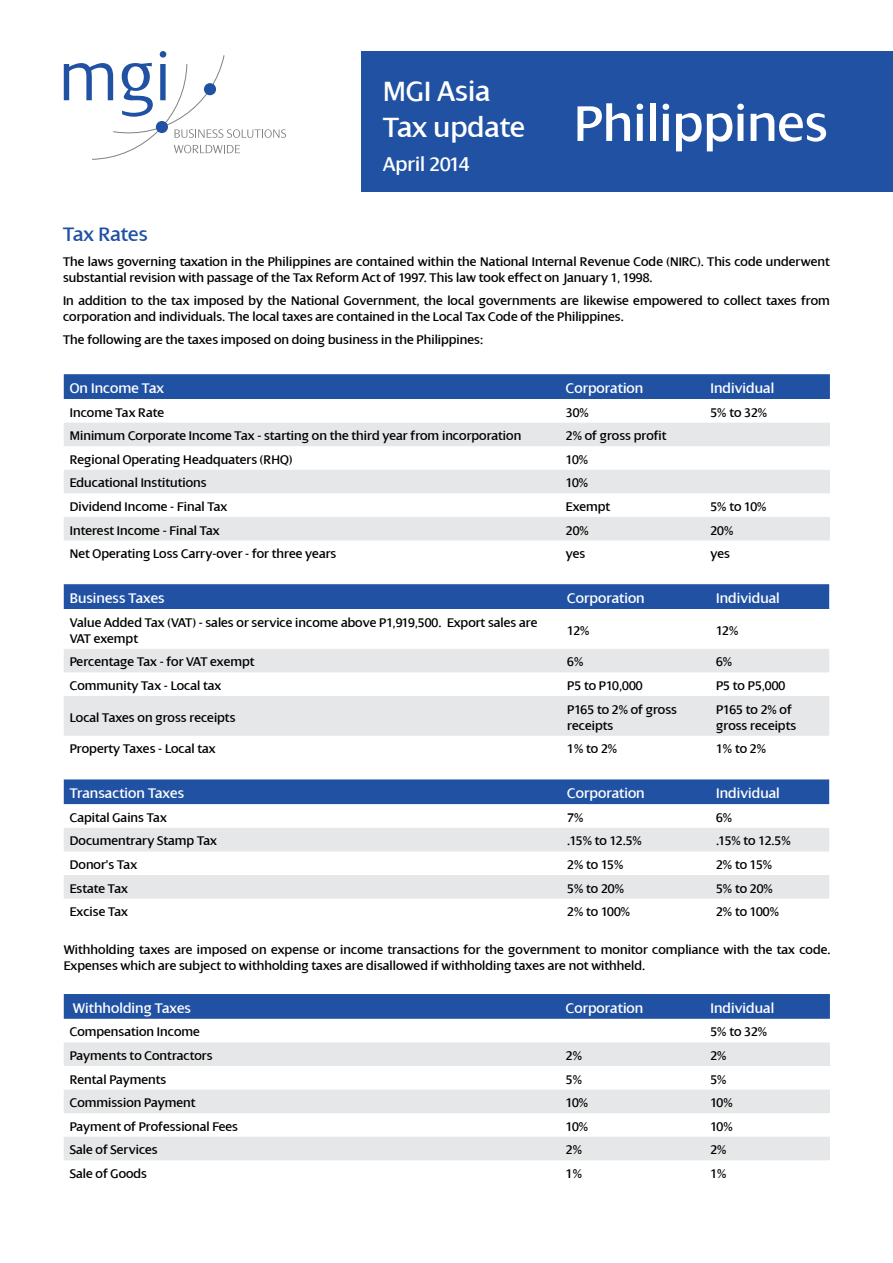
<style>
.page{position:relative;width:893px;height:1263px;background:#fff}
.page>*{position:absolute;margin:0;border:0;box-sizing:border-box;transform-origin:0 0}
.t1{font:54px "Dialog";color:#fff}
.t2{font:30px/36px "Dialog";color:#fff}
.t3{font:21px "Dialog";color:#fff}
.t4{font:21px "Dialog";color:#2051a3}
.t5{font:15px "Dialog";color:#fff}
.t6{font:13.5px/16.2px "Dialog";color:#000}
</style>
<div class="page">
<div style="left:64px;top:374px;width:766px;height:25px;background:#2051a3"></div>
<svg style="left:64px;top:540px;width:766px;height:1px"></svg>
<svg style="left:64px;top:423px;width:766px;height:70px;fill:#e6e7e8"></svg>
<div style="left:64px;top:517px;width:766px;height:23px;background:#e6e7e8"></div>
<div style="left:64px;top:994px;width:766px;height:25px;background:#2051a3"></div>
<svg style="left:64px;top:1042px;width:766px;height:71px;fill:#e6e7e8"></svg>
<div style="left:64px;top:1137px;width:766px;height:23px;background:#e6e7e8"></div>
<div style="left:64px;top:584px;width:765px;height:25px;background:#2051a3"></div>
<svg style="left:64px;top:649px;width:765px;height:87px;fill:#e6e7e8"></svg>
<div style="left:64px;top:779px;width:765px;height:25px;background:#2051a3"></div>
<svg style="left:64px;top:804px;width:765px;height:95px"></svg>
<svg style="left:64px;top:828px;width:765px;height:70px;fill:#e6e7e8"></svg>
<svg style="left:64px;top:51px;width:222px;height:109px"></svg>
<div style="left:156px;top:121px;width:12px;height:12px;background:#2051a3;border-radius:50%"></div>
<div style="left:204px;top:83px;width:12px;height:12px;background:#2051a3;border-radius:50%"></div>
<div style="left:361px;top:51px;width:532px;height:140px;background:#2051a3"></div>
<h2 class="t2" style="left:383px;top:74px;width:144px">MGI Asia<br>Tax update</h2>
<h3 class="t3" style="left:383px;top:153px;width:88px">April 2014</h3>
<h1 class="t1" style="left:574px;top:95px;width:255px">Philippines</h1>
<h3 class="t4" style="left:63px;top:223px;width:86px">Tax Rates</h3>
<p class="t6" style="left:63px;top:254px;width:768px">The laws governing taxation in the Philippines are contained within the National Internal Revenue Code (NIRC). This code underwent substantial revision with passage of the Tax Reform Act of 1997. This law took effect on January 1, 1998.</p>
<p class="t6" style="left:63px;top:293px;width:768px">In addition to the tax imposed by the National Government, the local governments are likewise empowered to collect taxes from corporation and individuals. The local taxes are contained in the Local Tax Code of the Philippines.</p>
<p class="t6" style="left:63px;top:331px;width:422px">The following are the taxes imposed on doing business in the Philippines:</p>
<p class="t5" style="left:70px;top:380px;width:96px">On Income Tax</p>
<p class="t5" style="left:566px;top:380px;width:79px">Corporation</p>
<p class="t5" style="left:710px;top:380px;width:65px">Individual</p>
<p class="t6" style="left:70px;top:404px;width:96px">Income Tax Rate</p>
<p class="t6" style="left:566px;top:404px;width:24px">30%</p>
<p class="t6" style="left:710px;top:404px;width:58px">5% to 32%</p>
<p class="t6" style="left:70px;top:428px;width:453px">Minimum Corporate Income Tax - starting on the third year from incorporation</p>
<p class="t6" style="left:566px;top:428px;width:102px">2% of gross profit</p>
<p class="t6" style="left:70px;top:451px;width:224px">Regional Operating Headquaters (RHQ)</p>
<p class="t6" style="left:566px;top:451px;width:24px">10%</p>
<p class="t6" style="left:70px;top:475px;width:138px">Educational Institutions</p>
<p class="t6" style="left:566px;top:475px;width:24px">10%</p>
<p class="t6" style="left:70px;top:499px;width:159px">Dividend Income - Final Tax</p>
<p class="t6" style="left:566px;top:499px;width:46px">Exempt</p>
<p class="t6" style="left:710px;top:499px;width:58px">5% to 10%</p>
<p class="t6" style="left:70px;top:522px;width:151px">Interest Income - Final Tax</p>
<p class="t6" style="left:566px;top:522px;width:24px">20%</p>
<p class="t6" style="left:710px;top:522px;width:24px">20%</p>
<p class="t6" style="left:70px;top:546px;width:268px">Net Operating Loss Carry-over - for three years</p>
<p class="t6" style="left:566px;top:546px;width:21px">yes</p>
<p class="t6" style="left:710px;top:546px;width:21px">yes</p>
<p class="t5" style="left:70px;top:590px;width:96px">Business Taxes</p>
<p class="t5" style="left:567px;top:590px;width:79px">Corporation</p>
<p class="t5" style="left:716px;top:590px;width:65px">Individual</p>
<p class="t6" style="left:70px;top:614px;width:469px">Value Added Tax (VAT) - sales or service income above P1,919,500. Export sales are<br>VAT exempt</p>
<p class="t6" style="left:567px;top:622px;width:24px">12%</p>
<p class="t6" style="left:716px;top:622px;width:24px">12%</p>
<p class="t6" style="left:70px;top:654px;width:186px">Percentage Tax - for VAT exempt</p>
<p class="t6" style="left:567px;top:654px;width:18px">6%</p>
<p class="t6" style="left:716px;top:654px;width:18px">6%</p>
<p class="t6" style="left:70px;top:678px;width:153px">Community Tax - Local tax</p>
<p class="t6" style="left:567px;top:678px;width:77px">P5 to P10,000</p>
<p class="t6" style="left:716px;top:678px;width:71px">P5 to P5,000</p>
<p class="t6" style="left:70px;top:709px;width:167px">Local Taxes on gross receipts</p>
<p class="t6" style="left:567px;top:701px;width:111px">P165 to 2% of gross receipts</p>
<p class="t6" style="left:716px;top:701px;width:82px">P165 to 2% of gross receipts</p>
<p class="t6" style="left:70px;top:741px;width:147px">Property Taxes - Local tax</p>
<p class="t6" style="left:567px;top:741px;width:51px">1% to 2%</p>
<p class="t6" style="left:716px;top:741px;width:51px">1% to 2%</p>
<p class="t5" style="left:70px;top:785px;width:116px">Transaction Taxes</p>
<p class="t5" style="left:567px;top:785px;width:79px">Corporation</p>
<p class="t5" style="left:716px;top:785px;width:65px">Individual</p>
<p class="t6" style="left:70px;top:809px;width:99px">Capital Gains Tax</p>
<p class="t6" style="left:567px;top:809px;width:18px">7%</p>
<p class="t6" style="left:716px;top:809px;width:18px">6%</p>
<p class="t6" style="left:70px;top:833px;width:149px">Documentrary Stamp Tax</p>
<p class="t6" style="left:567px;top:833px;width:76px">.15% to 12.5%</p>
<p class="t6" style="left:716px;top:833px;width:76px">.15% to 12.5%</p>
<p class="t6" style="left:70px;top:857px;width:69px">Donor's Tax</p>
<p class="t6" style="left:567px;top:857px;width:58px">2% to 15%</p>
<p class="t6" style="left:716px;top:857px;width:58px">2% to 15%</p>
<p class="t6" style="left:70px;top:880px;width:60px">Estate Tax</p>
<p class="t6" style="left:567px;top:880px;width:58px">5% to 20%</p>
<p class="t6" style="left:716px;top:880px;width:58px">5% to 20%</p>
<p class="t6" style="left:70px;top:904px;width:60px">Excise Tax</p>
<p class="t6" style="left:567px;top:904px;width:64px">2% to 100%</p>
<p class="t6" style="left:716px;top:904px;width:64px">2% to 100%</p>
<p class="t6" style="left:64px;top:941px;width:768px">Withholding taxes are imposed on expense or income transactions for the government to monitor compliance with the tax code.<br>Expenses which are subject to withholding taxes are disallowed if withholding taxes are not withheld.</p>
<p class="t5" style="left:73px;top:1000px;width:120px">Withholding Taxes</p>
<p class="t5" style="left:566px;top:1000px;width:79px">Corporation</p>
<p class="t5" style="left:710px;top:1000px;width:65px">Individual</p>
<p class="t6" style="left:70px;top:1024px;width:132px">Compensation Income</p>
<p class="t6" style="left:710px;top:1024px;width:58px">5% to 32%</p>
<p class="t6" style="left:70px;top:1048px;width:144px">Payments to Contractors</p>
<p class="t6" style="left:566px;top:1048px;width:18px">2%</p>
<p class="t6" style="left:710px;top:1048px;width:18px">2%</p>
<p class="t6" style="left:70px;top:1071px;width:98px">Rental Payments</p>
<p class="t6" style="left:566px;top:1071px;width:18px">5%</p>
<p class="t6" style="left:710px;top:1071px;width:18px">5%</p>
<p class="t6" style="left:70px;top:1095px;width:127px">Commission Payment</p>
<p class="t6" style="left:566px;top:1095px;width:24px">10%</p>
<p class="t6" style="left:710px;top:1095px;width:24px">10%</p>
<p class="t6" style="left:70px;top:1118px;width:170px">Payment of Professional Fees</p>
<p class="t6" style="left:566px;top:1118px;width:24px">10%</p>
<p class="t6" style="left:710px;top:1118px;width:24px">10%</p>
<p class="t6" style="left:70px;top:1142px;width:89px">Sale of Services</p>
<p class="t6" style="left:566px;top:1142px;width:18px">2%</p>
<p class="t6" style="left:710px;top:1142px;width:18px">2%</p>
<p class="t6" style="left:70px;top:1165px;width:79px">Sale of Goods</p>
<p class="t6" style="left:566px;top:1165px;width:18px">1%</p>
<p class="t6" style="left:710px;top:1165px;width:18px">1%</p>
</div>
